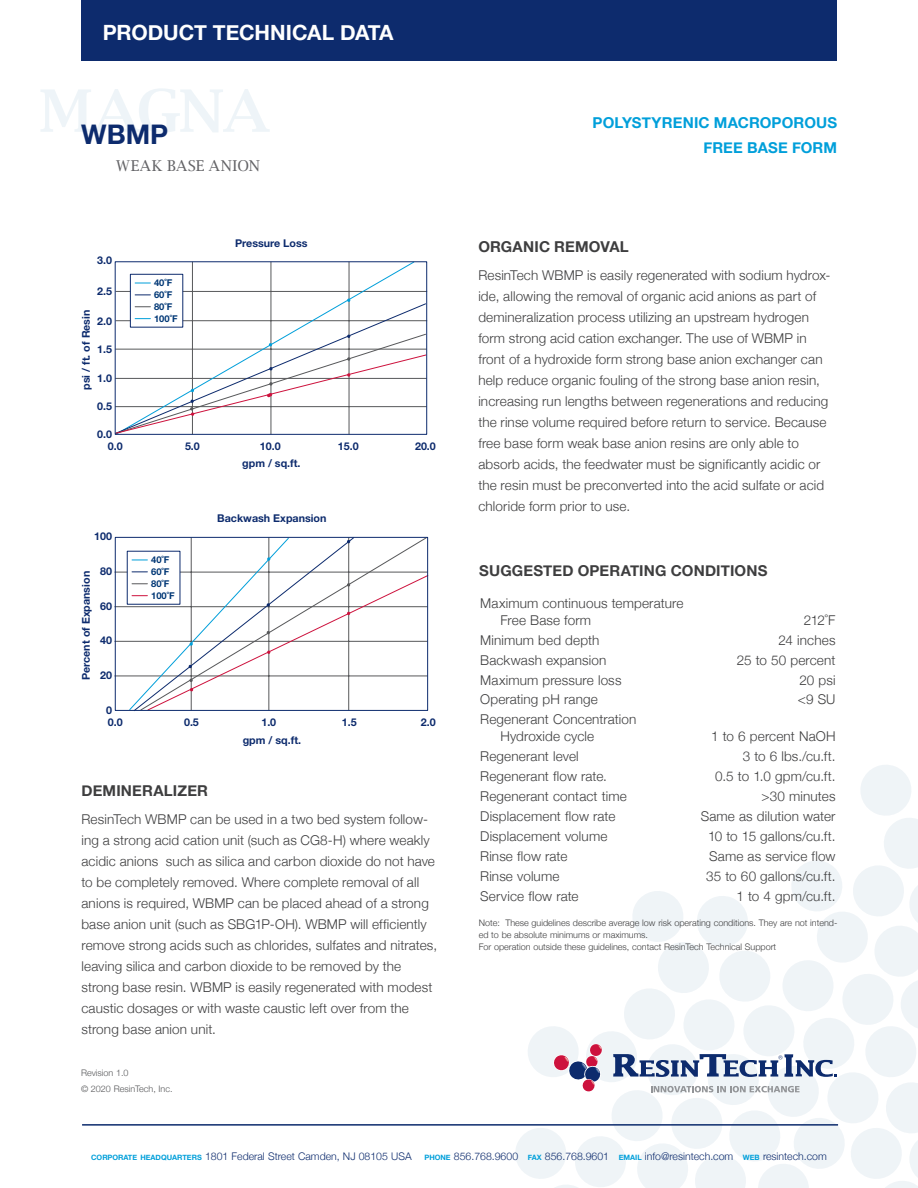
<style>
.page{position:relative;width:918px;height:1188px;background:#fff}
.page>*{position:absolute;margin:0;border:0;box-sizing:border-box;transform-origin:0 0}
.t1{font:700 27px "Helvetica Neue";color:#0d2b6d}
.t2{font:700 21px "Helvetica Neue";letter-spacing:-.005em;color:#fff}
.t3{font:700 15px "Helvetica Neue";letter-spacing:.01em;color:#3e3e3f}
.t4{font:700 15px/25.5px "Helvetica Neue";letter-spacing:.01em;color:#009fda;text-align:right}
.t5{font:15px "Lucida Bright";letter-spacing:.03em;color:#636366}
.Physical_Prop_Operar{font:300 13.5px/21px "Helvetica Neue";letter-spacing:.01em;color:#3e3e3f}
.t6{font:700 10.8px "Helvetica Neue";color:#0d2b6d}
.t7{font:700 10.65px "Helvetica Neue";color:#0d2b6d}
.t8{font:300 10.5px "Helvetica Neue";color:#0d2b6d}
.t9{font:700 9.45px/11.9px "Helvetica Neue";color:#013775}
.t10{font:700 9.3px/11.9px "Helvetica Neue";color:#013775}
.t11{font:300 9px/12px "Helvetica Neue";color:#3e3e3f}
.t12{font:300 9px "Helvetica Neue";color:#57585a}
.s1{font-weight:700;font-size:7.35px;color:#009fda}
</style>
<div class="page">
<hr style="left:115px;top:572px;width:313px;height:1px;background:#57585a">
<hr style="left:115px;top:606px;width:313px;height:1px;background:#57585a">
<hr style="left:115px;top:641px;width:313px;height:1px;background:#57585a">
<hr style="left:115px;top:676px;width:313px;height:1px;background:#57585a">
<svg style="left:127px;top:551px;width:2px;height:54px"></svg>
<svg style="left:129px;top:537px;width:300px;height:175px"></svg>
<svg style="left:515px;top:765px;width:403px;height:423px"></svg>
<hr style="left:82px;top:1124px;width:756px;height:2px;background:#0d2b6d">
<div style="left:81px;top:0;width:756px;height:60px;background:#0d2b6d"></div>
<hr style="left:116px;top:291px;width:311px;height:1px;background:#57585a">
<svg style="left:129px;top:263px;width:284px;height:32px"></svg>
<svg style="left:117px;top:295px;width:308px;height:138px"></svg>
<div style="left:115px;top:261px;width:312px;height:174px;border:1px solid #0d2b6d"></div>
<p class="t2" style="left:103px;top:16px;width:292px">PRODUCT TECHNICAL DATA</p>
<p class="t1" style="left:81px;top:113px;width:89px">WBMP</p>
<p class="t5" style="left:116px;top:157px;width:146px">WEAK BASE ANION</p>
<p class="t7" style="left:97px;top:252px;width:16px">3.0</p>
<p class="t7" style="left:97px;top:283px;width:16px">2.5</p>
<p class="t7" style="left:78px;top:390px;width:82px;rotate:-90deg">psi / ft. of Resin</p>
<p class="t7" style="left:97px;top:313px;width:16px">2.0</p>
<p class="t7" style="left:97px;top:341px;width:16px">1.5</p>
<p class="t7" style="left:97px;top:370px;width:16px">1.0</p>
<p class="t7" style="left:97px;top:398px;width:16px">0.5</p>
<p class="t7" style="left:97px;top:425px;width:16px">0.0</p>
<p class="t10" style="left:154px;top:277px;width:25px">40˚F<br>60˚F<br>80˚F<br>100˚F</p>
<p class="t7" style="left:108px;top:438px;width:16px">0.0</p>
<p class="t7" style="left:185px;top:438px;width:16px">5.0</p>
<p class="t6" style="left:94px;top:528px;width:19px">100</p>
<p class="t6" style="left:78px;top:680px;width:111px;rotate:-90deg">Percent of Expansion</p>
<p class="t6" style="left:100px;top:562px;width:13px">80</p>
<p class="t6" style="left:100px;top:597px;width:13px">60</p>
<p class="t6" style="left:100px;top:632px;width:13px">40</p>
<p class="t6" style="left:100px;top:667px;width:13px">20</p>
<p class="t6" style="left:106px;top:701px;width:7px">0</p>
<p class="t9" style="left:151px;top:554px;width:25px">40˚F<br>60˚F<br>80˚F<br>100˚F</p>
<p class="t7" style="left:235px;top:235px;width:74px">Pressure Loss</p>
<p class="t7" style="left:260px;top:438px;width:22px">10.0</p>
<p class="t7" style="left:338px;top:438px;width:22px">15.0</p>
<p class="t7" style="left:415px;top:438px;width:22px">20.0</p>
<p class="t7" style="left:242px;top:455px;width:60px">gpm / sq.ft.</p>
<p class="t6" style="left:217px;top:510px;width:111px">Backwash Expansion</p>
<p class="t6" style="left:108px;top:714px;width:16px">0.0</p>
<p class="t6" style="left:261px;top:714px;width:16px">1.0</p>
<p class="t6" style="left:342px;top:713px;width:16px">1.5</p>
<p class="t6" style="left:421px;top:713px;width:16px">2.0</p>
<p class="t6" style="left:184px;top:714px;width:16px">0.5</p>
<p class="t6" style="left:243px;top:731px;width:60px">gpm / sq.ft.</p>
<p class="t3" style="left:81px;top:779px;width:128px">DEMINERALIZER</p>
<p class="Physical_Prop_Operar" style="left:81px;top:808px;width:357px">ResinTech WBMP can be used in a two bed system follow&shy;ing a strong acid cation unit (such as CG8-H) where weakly acidic anions such as silica and carbon dioxide do not have to be completely removed. Where complete removal of all anions is required, WBMP can be placed ahead of a strong base anion unit (such as SBG1P-OH). WBMP will efficiently remove strong acids such as chlorides, sulfates and nitrates, leaving silica and carbon dioxide to be removed by the strong base resin. WBMP is easily regenerated with modest caustic dosages or with waste caustic left over from the strong base anion unit.</p>
<p class="t12" style="left:81px;top:1066px;width:49px">Revision 1.0</p>
<p class="t12" style="left:81px;top:1082px;width:93px">© 2020 ResinTech, Inc.</p>
<p class="t4" style="left:593px;top:110px;width:246px">POLYSTYRENIC MACROPOROUS<br>FREE BASE FORM</p>
<p class="t3" style="left:478px;top:235px;width:152px">ORGANIC REMOVAL</p>
<p class="Physical_Prop_Operar" style="left:478px;top:264px;width:354px">ResinTech WBMP is easily regenerated with sodium hydrox&shy;ide, allowing the removal of organic acid anions as part of demineralization process utilizing an upstream hydrogen form strong acid cation exchanger. The use of WBMP in front of a hydroxide form strong base anion exchanger can help reduce organic fouling of the strong base anion resin, increasing run lengths between regenerations and reducing the rinse volume required before return to service. Because free base form weak base anion resins are only able to absorb acids, the feedwater must be significantly acidic or the resin must be preconverted into the acid sulfate or acid chloride form prior to use.</p>
<p class="t3" style="left:479px;top:559px;width:290px">SUGGESTED OPERATING CONDITIONS</p>
<p class="Physical_Prop_Operar" style="left:500px;top:594px;width:184px;line-height:16.2px;text-indent:-20px">Maximum continuous temperature<br>Free Base form</p>
<p class="Physical_Prop_Operar" style="left:480px;top:628px;width:121px">Minimum bed depth</p>
<p class="Physical_Prop_Operar" style="left:480px;top:648px;width:128px">Backwash expansion</p>
<p class="Physical_Prop_Operar" style="left:480px;top:668px;width:143px">Maximum pressure loss</p>
<p class="Physical_Prop_Operar" style="left:480px;top:688px;width:119px">Operating pH range</p>
<p class="Physical_Prop_Operar" style="left:500px;top:711px;width:138px;line-height:16.2px;text-indent:-20px">Regenerant Concentration<br>Hydroxide cycle</p>
<p class="Physical_Prop_Operar" style="left:480px;top:744px;width:100px">Regenerant level</p>
<p class="Physical_Prop_Operar" style="left:480px;top:764px;width:128px">Regenerant flow rate.</p>
<p class="Physical_Prop_Operar" style="left:480px;top:784px;width:148px">Regenerant contact time</p>
<p class="Physical_Prop_Operar" style="left:480px;top:804px;width:137px">Displacement flow rate</p>
<p class="Physical_Prop_Operar" style="left:480px;top:824px;width:129px">Displacement volume</p>
<p class="Physical_Prop_Operar" style="left:480px;top:844px;width:89px">Rinse flow rate</p>
<p class="Physical_Prop_Operar" style="left:480px;top:864px;width:81px">Rinse volume</p>
<p class="Physical_Prop_Operar" style="left:480px;top:884px;width:100px">Service flow rate</p>
<p class="Physical_Prop_Operar" style="left:804px;top:608px;width:33px">212˚F</p>
<p class="Physical_Prop_Operar" style="left:779px;top:628px;width:58px">24 inches</p>
<p class="Physical_Prop_Operar" style="left:737px;top:648px;width:100px">25 to 50 percent</p>
<p class="Physical_Prop_Operar" style="left:799px;top:668px;width:38px">20 psi</p>
<p class="Physical_Prop_Operar" style="left:798px;top:688px;width:39px">&lt;9 SU</p>
<p class="Physical_Prop_Operar" style="left:711px;top:724px;width:126px">1 to 6 percent NaOH</p>
<p class="Physical_Prop_Operar" style="left:743px;top:744px;width:94px">3 to 6 lbs./cu.ft.</p>
<p class="Physical_Prop_Operar" style="left:715px;top:764px;width:122px">0.5 to 1.0 gpm/cu.ft.</p>
<p class="Physical_Prop_Operar" style="left:762px;top:784px;width:75px">&gt;30 minutes</p>
<p class="Physical_Prop_Operar" style="left:701px;top:804px;width:136px">Same as dilution water</p>
<p class="Physical_Prop_Operar" style="left:708px;top:824px;width:129px">10 to 15 gallons/cu.ft.</p>
<p class="Physical_Prop_Operar" style="left:709px;top:844px;width:128px">Same as service flow</p>
<p class="Physical_Prop_Operar" style="left:706px;top:864px;width:131px">35 to 60 gallons/cu.ft.</p>
<p class="Physical_Prop_Operar" style="left:736px;top:884px;width:101px">1 to 4 gpm/cu.ft.</p>
<p class="t11" style="left:479px;top:916px;width:360px">Note: These guidelines describe average low risk operating conditions. They are not intend&shy;ed to be absolute minimums or maximums.<br>For operation outside these guidelines, contact ResinTech Technical Support</p>
<p class="t8" style="left:91px;top:1148px;width:737px"><span class="s1">CORPORATE HEADQUARTERS</span> 1801 Federal Street Camden, NJ 08105 USA <span class="s1">PHONE</span> 856.768.9600 <span class="s1">FAX</span> 856.768.9601 <span class="s1">EMAIL</span> info@resintech.com <span class="s1">WEB</span> resintech.com</p>
</div>
